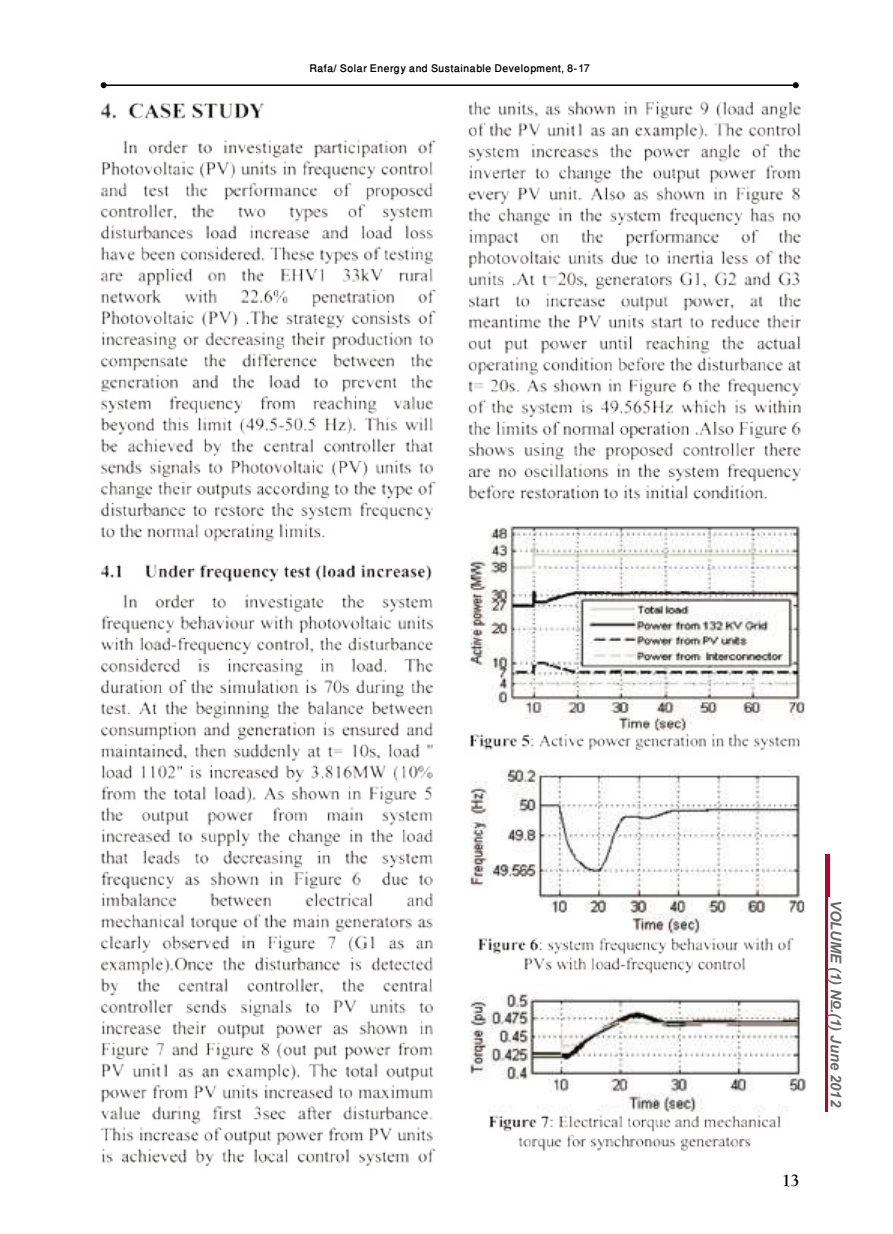
<style>
.page{position:relative;width:893px;height:1234px;background:#fff}
.page>*{position:absolute;margin:0;border:0;box-sizing:border-box;transform-origin:0 0}
.t1{font:700 18px "Goudy Old Style T";color:#000}
.t2{font:500 15px "Win Soft Pro";color:#000}
.t3{font:italic 700 14.7px "Arial";color:#696969}
</style>
<div class="page">
<img style="left:100px;top:101px;width:706px;height:1065px">
<hr style="left:825px;top:854px;width:4px;height:42px;background:#be0027">
<hr style="left:825px;top:897px;width:2px;height:213px;background:#be0027">
<hr style="left:104px;top:84px;width:692px;height:2px;background:#000">
<svg style="left:101px;top:82px;width:6px;height:6px"></svg>
<svg style="left:793px;top:82px;width:6px;height:6px"></svg>
<p class="t2" style="left:309px;top:57px;width:282px">Rafa/ Solar Energy and Sustainable Development, 8-17</p>
<p class="t1" style="left:782px;top:1169px;width:19px">13</p>
<p class="t3" style="left:845px;top:899px;width:208px;rotate:90deg">VOLUME (1) No.(1) June 2012</p>
</div>
